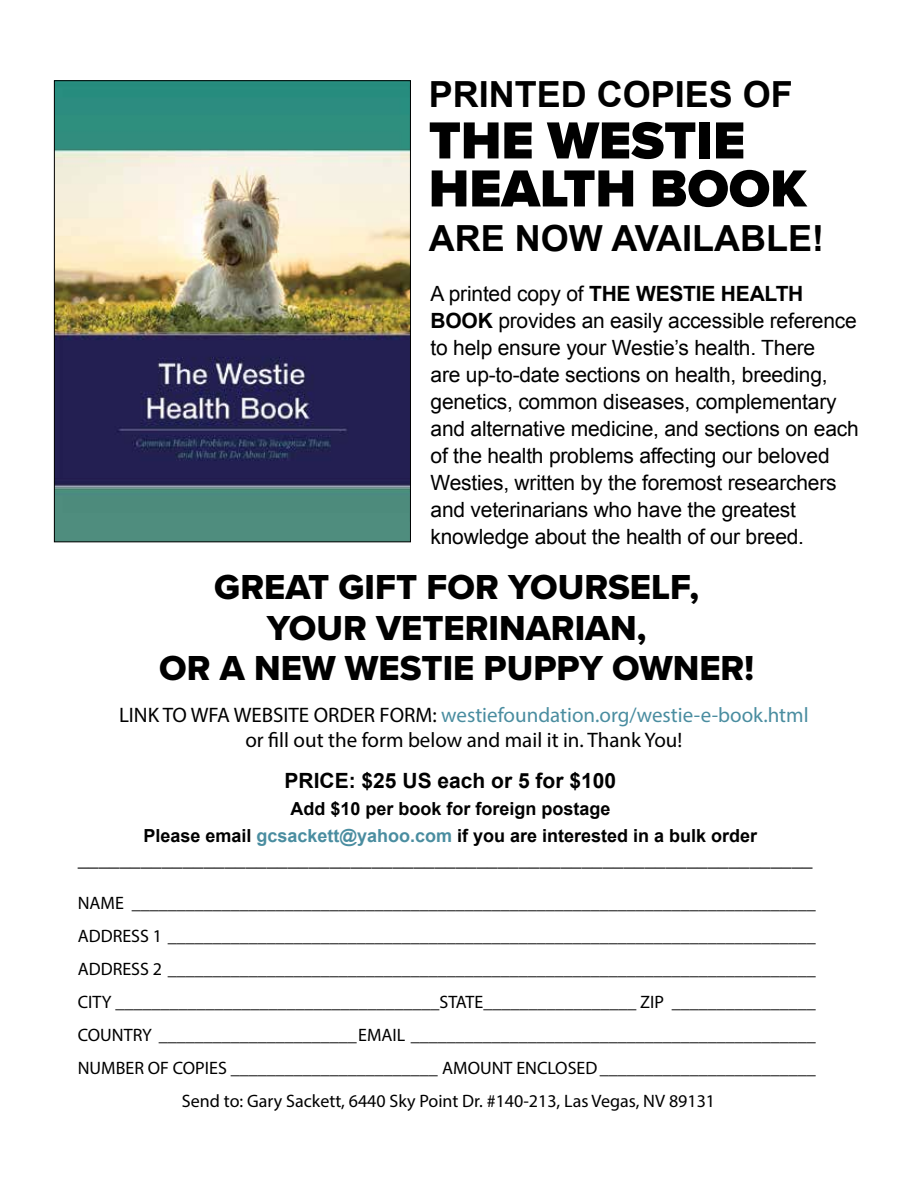
<style>
.page{position:relative;width:918px;height:1188px;background:#fff}
.page>*{position:absolute;margin:0;border:0;box-sizing:border-box;transform-origin:0 0}
.t1{font:900 54px/48px "Proxima Nova";color:#000}
.t2{font:36px/40.5px "Proxima Nova Extrabld";color:#000;text-align:center}
.t3{font:700 36px "Arial";color:#000}
.t4{font:21px/27px "Arial";letter-spacing:-.01em;color:#000}
.t5{font:21px/25.2px "Myriad Pro";color:#000;text-align:center}
.t6{font:700 21px "Arial";color:#000}
.t7{font:18px/33px "Myriad Pro";color:#000;text-align:center}
.t8{font:700 18px/27px "Arial";color:#000;text-align:center}
.s1{font-weight:700}
.s2{color:#4a8da0}
</style>
<div class="page">
<img style="left:56px;top:82px;width:353px;height:458px">
<h2 class="t3" style="left:429px;top:71px;width:366px">PRINTED COPIES OF</h2>
<h1 class="t1" style="left:429px;top:116px;width:379px">THE WESTIE<br>HEALTH BOOK</h1>
<h2 class="t3" style="left:429px;top:215px;width:397px">ARE NOW AVAILABLE!</h2>
<p class="t4" style="left:431px;top:281px;width:430px">A printed copy of <span class="s1">THE WESTIE HEALTH BOOK</span> provides an easily accessible reference to help ensure your Westie’s health. There<br>are up-to-date sections on health, breeding, genetics, common diseases, complementary and alternative medicine, and sections on each of the health problems affecting our beloved Westies, written by the foremost researchers and veterinarians who have the greatest knowledge about the health of our breed.</p>
<h2 class="t2" style="left:159px;top:567px;width:596px">GREAT GIFT FOR YOURSELF,<br>YOUR VETERINARIAN,<br>OR A NEW WESTIE PUPPY OWNER!</h2>
<p class="t5" style="left:119px;top:702px;width:691px">LINK TO WFA WEBSITE ORDER FORM: <span class="s2">westiefoundation.org/westie-e-book.html </span>or fill out the form below and mail it in. Thank You!</p>
<p class="t6" style="left:285px;top:766px;width:333px">PRICE: $25 US each or 5 for $100</p>
<p class="t8" style="left:143px;top:796px;width:615px">Add $10 per book for foreign postage<br>Please email <span class="s2">gcsackett@yahoo.com</span> if you are interested in a bulk order</p>
<p class="t5" style="left:78px;top:846px;width:736px">______________________________________________________________________</p>
<p class="t7" style="left:78px;top:887px;width:740px">NAME ____________________________________________________________________________ ADDRESS 1 ________________________________________________________________________ ADDRESS 2 ________________________________________________________________________ CITY ____________________________________STATE_________________ ZIP ________________ COUNTRY ______________________EMAIL _____________________________________________ NUMBER OF COPIES _______________________ AMOUNT ENCLOSED________________________ Send to: Gary Sackett, 6440 Sky Point Dr. #140-213, Las Vegas, NV 89131</p>
</div>
